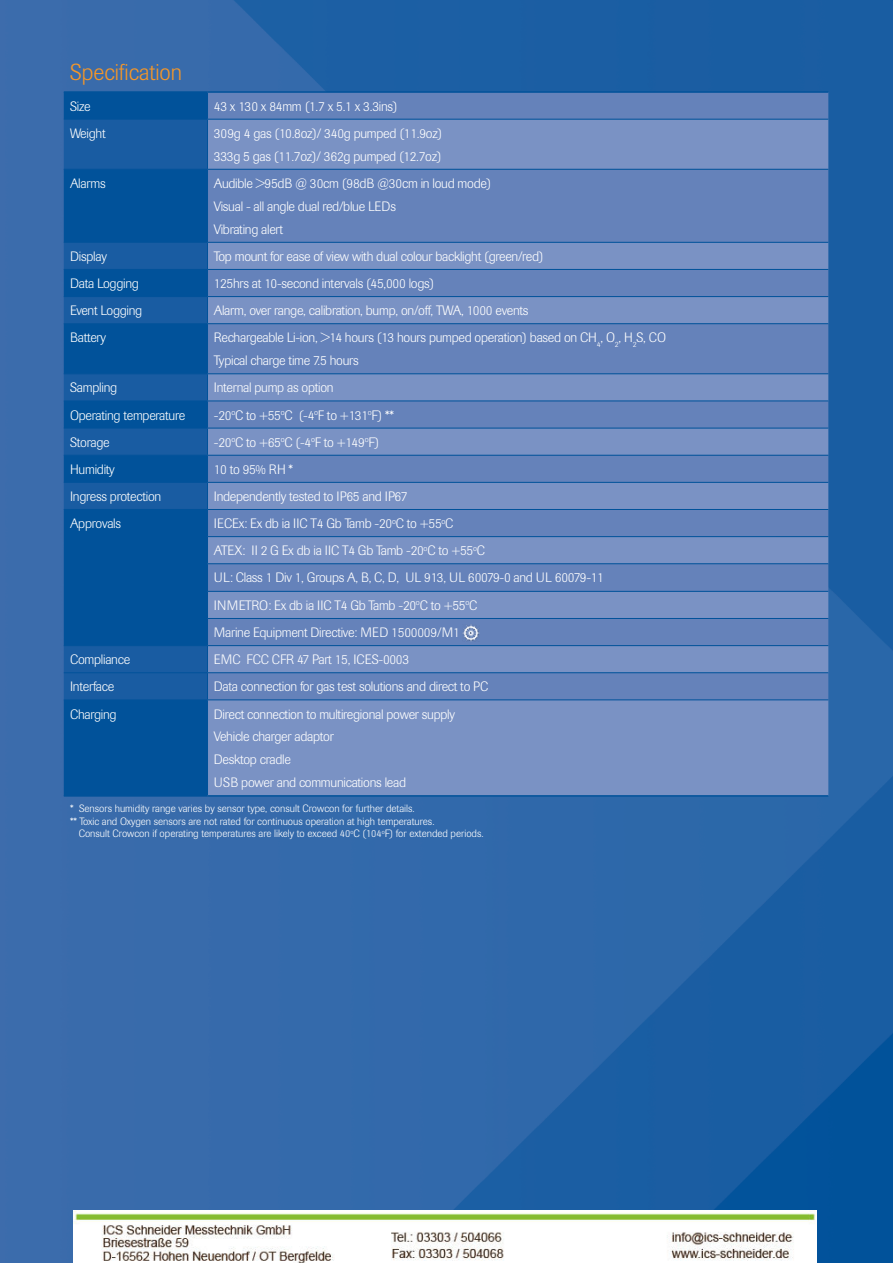
<style>
.page{position:relative;width:893px;height:1263px;background:#fff}
.page>*{position:absolute;margin:0;border:0;box-sizing:border-box;transform-origin:0 0}
.t1{font:300 22.95px "Imago";color:#f79727}
.t2{font:300 13.5px/23px "Imago";letter-spacing:-.02em;color:#fff}
.t3{font:300 13.5px "Imago";color:#fff}
.t4{font:300 10.5px "Imago";color:#fff}
</style>
<div class="page">
<img style="left:0;top:0;width:893px;height:1263px">
<div style="left:64px;top:93px;width:143px;height:702px;background:#01529a"></div>
<div style="left:208px;top:93px;width:620px;height:26px;background:#6582ba"></div>
<svg style="left:64px;top:120px;width:143px;height:579px;background:#0a569d"></svg>
<svg style="left:208px;top:120px;width:620px;height:675px;background:#6f8abf"></svg>
<svg style="left:207px;top:93px;width:1px;height:26px"></svg>
<hr style="left:64px;top:119px;width:143px;height:1px;background:#01529a">
<hr style="left:207px;top:119px;width:621px;height:1px;background:#01529a">
<hr style="left:207px;top:120px;width:1px;height:49px;background:#01529a">
<hr style="left:64px;top:169px;width:143px;height:1px;background:#01529a">
<hr style="left:207px;top:169px;width:621px;height:1px;background:#01529a">
<hr style="left:207px;top:170px;width:1px;height:72px;background:#01529a">
<hr style="left:64px;top:242px;width:143px;height:1px;background:#01529a">
<hr style="left:207px;top:242px;width:621px;height:1px;background:#01529a">
<hr style="left:64px;top:269px;width:143px;height:1px;background:#01529a">
<hr style="left:207px;top:269px;width:621px;height:1px;background:#01529a">
<hr style="left:64px;top:296px;width:143px;height:1px;background:#01529a">
<hr style="left:207px;top:296px;width:621px;height:1px;background:#01529a">
<svg style="left:207px;top:243px;width:1px;height:80px"></svg>
<hr style="left:64px;top:323px;width:143px;height:1px;background:#01529a">
<hr style="left:207px;top:323px;width:621px;height:1px;background:#01529a">
<hr style="left:207px;top:324px;width:1px;height:49px;background:#01529a">
<hr style="left:64px;top:373px;width:143px;height:1px;background:#01529a">
<hr style="left:207px;top:373px;width:621px;height:1px;background:#01529a">
<hr style="left:64px;top:401px;width:143px;height:1px;background:#01529a">
<hr style="left:207px;top:401px;width:621px;height:1px;background:#01529a">
<hr style="left:64px;top:428px;width:143px;height:1px;background:#01529a">
<hr style="left:207px;top:428px;width:621px;height:1px;background:#01529a">
<hr style="left:64px;top:455px;width:143px;height:1px;background:#01529a">
<hr style="left:207px;top:455px;width:621px;height:1px;background:#01529a">
<hr style="left:64px;top:482px;width:143px;height:1px;background:#01529a">
<hr style="left:207px;top:482px;width:621px;height:1px;background:#01529a">
<hr style="left:64px;top:509px;width:143px;height:1px;background:#01529a">
<hr style="left:207px;top:509px;width:621px;height:1px;background:#01529a">
<hr style="left:207px;top:536px;width:621px;height:1px;background:#01529a">
<hr style="left:207px;top:563px;width:621px;height:1px;background:#01529a">
<hr style="left:207px;top:591px;width:621px;height:1px;background:#01529a">
<hr style="left:207px;top:618px;width:621px;height:1px;background:#01529a">
<hr style="left:64px;top:645px;width:143px;height:1px;background:#01529a">
<hr style="left:207px;top:645px;width:621px;height:1px;background:#01529a">
<hr style="left:64px;top:672px;width:143px;height:1px;background:#01529a">
<hr style="left:207px;top:672px;width:621px;height:1px;background:#01529a">
<svg style="left:207px;top:374px;width:1px;height:325px"></svg>
<hr style="left:64px;top:699px;width:143px;height:1px;background:#01529a">
<hr style="left:207px;top:699px;width:621px;height:1px;background:#01529a">
<hr style="left:207px;top:700px;width:1px;height:95px;background:#01529a">
<hr style="left:64px;top:91px;width:143px;height:2px;background:#01529a">
<hr style="left:207px;top:91px;width:621px;height:2px;background:#01529a">
<hr style="left:64px;top:795px;width:143px;height:2px;background:#01529a">
<hr style="left:207px;top:795px;width:621px;height:2px;background:#01529a">
<img style="left:462px;top:624px;width:17px;height:17px">
<img style="left:74px;top:1211px;width:743px;height:52px">
<h1 class="t1" style="left:70px;top:63px;width:113px">Specification</h1>
<p class="t2" style="left:70px;top:96px;width:22px">Size</p>
<p class="t2" style="left:214px;top:96px;width:185px">43 x 130 x 84mm (1.7 x 5.1 x 3.3ins)</p>
<p class="t2" style="left:70px;top:123px;width:37px">Weight</p>
<p class="t2" style="left:214px;top:123px;width:230px">309g 4 gas (10.8oz)/ 340g pumped (11.9oz)<br>333g 5 gas (11.7oz)/ 362g pumped (12.7oz)</p>
<p class="t2" style="left:70px;top:173px;width:37px">Alarms</p>
<p class="t2" style="left:214px;top:173px;width:279px">Audible &gt;95dB @ 30cm (98dB @30cm in loud mode)<br>Visual - all angle dual red/blue LEDs<br>Vibrating alert</p>
<p class="t2" style="left:70px;top:246px;width:38px">Display</p>
<p class="t2" style="left:214px;top:246px;width:331px">Top mount for ease of view with dual colour backlight (green/red)</p>
<p class="t2" style="left:70px;top:273px;width:70px">Data Logging</p>
<p class="t2" style="left:214px;top:273px;width:222px">125hrs at 10-second intervals (45,000 logs)</p>
<p class="t2" style="left:70px;top:300px;width:74px">Event Logging</p>
<p class="t2" style="left:214px;top:300px;width:316px">Alarm, over range, calibration, bump, on/off, TWA, 1000 events</p>
<p class="t2" style="left:70px;top:327px;width:38px">Battery</p>
<p class="t2" style="left:214px;top:327px;width:454px">Rechargeable Li-ion, &gt;14 hours (13 hours pumped operation) based on CH<sub>4</sub>, O<sub>2</sub>, H<sub>2</sub>S, CO<br>Typical charge time 7.5 hours</p>
<p class="t2" style="left:70px;top:377px;width:49px">Sampling</p>
<p class="t2" style="left:214px;top:377px;width:121px">Internal pump as option</p>
<p class="t2" style="left:70px;top:405px;width:117px">Operating temperature</p>
<p class="t2" style="left:214px;top:405px;width:181px">-20<sup>o</sup>C to +55<sup>o</sup>C (-4<sup>o</sup>F to +131<sup>o</sup>F) **</p>
<p class="t2" style="left:70px;top:432px;width:41px">Storage</p>
<p class="t2" style="left:214px;top:432px;width:167px">-20<sup>o</sup>C to +65<sup>o</sup>C (-4<sup>o</sup>F to +149<sup>o</sup>F)</p>
<p class="t2" style="left:70px;top:459px;width:46px">Humidity</p>
<p class="t2" style="left:214px;top:459px;width:81px">10 to 95% RH *</p>
<p class="t2" style="left:70px;top:486px;width:93px">Ingress protection</p>
<p class="t2" style="left:214px;top:486px;width:195px">Independently tested to IP65 and IP67</p>
<p class="t2" style="left:70px;top:513px;width:53px">Approvals</p>
<p class="t2" style="left:214px;top:511px;width:392px;line-height:27.3px">IECEx: Ex db ia IIC T4 Gb Tamb -20<sup>o</sup>C to +55<sup>o</sup>C<br>ATEX: II 2 G Ex db ia IIC T4 Gb Tamb -20<sup>o</sup>C to +55<sup>o</sup>C<br>UL: Class 1 Div 1, Groups A, B, C, D, UL 913, UL 60079-0 and UL 60079-11<br>INMETRO: Ex db ia IIC T4 Gb Tamb -20<sup>o</sup>C to +55<sup>o</sup>C<br>Marine Equipment Directive: MED 1500009/M1</p>
<p class="t2" style="left:70px;top:649px;width:61px">Compliance</p>
<p class="t3" style="left:214px;top:654px;width:197px">EMC FCC CFR 47 Part 15, ICES-0003</p>
<p class="t2" style="left:70px;top:676px;width:45px">Interface</p>
<p class="t2" style="left:214px;top:676px;width:276px">Data connection for gas test solutions and direct to PC</p>
<p class="t2" style="left:70px;top:704px;width:48px">Charging</p>
<p class="t2" style="left:214px;top:704px;width:243px">Direct connection to multiregional power supply<br>Vehicle charger adaptor<br>Desktop cradle<br>USB power and communications lead</p>
<p class="t4" style="left:70px;top:805px;width:346px">* Sensors humidity range varies by sensor type, consult Crowcon for further details.</p>
<p class="t4" style="left:70px;top:817px;width:366px">** Toxic and Oxygen sensors are not rated for continuous operation at high temperatures.</p>
<p class="t4" style="left:79px;top:830px;width:406px">Consult Crowcon if operating temperatures are likely to exceed 40<sup>o</sup>C (104<sup>o</sup>F) for extended periods.</p>
</div>
